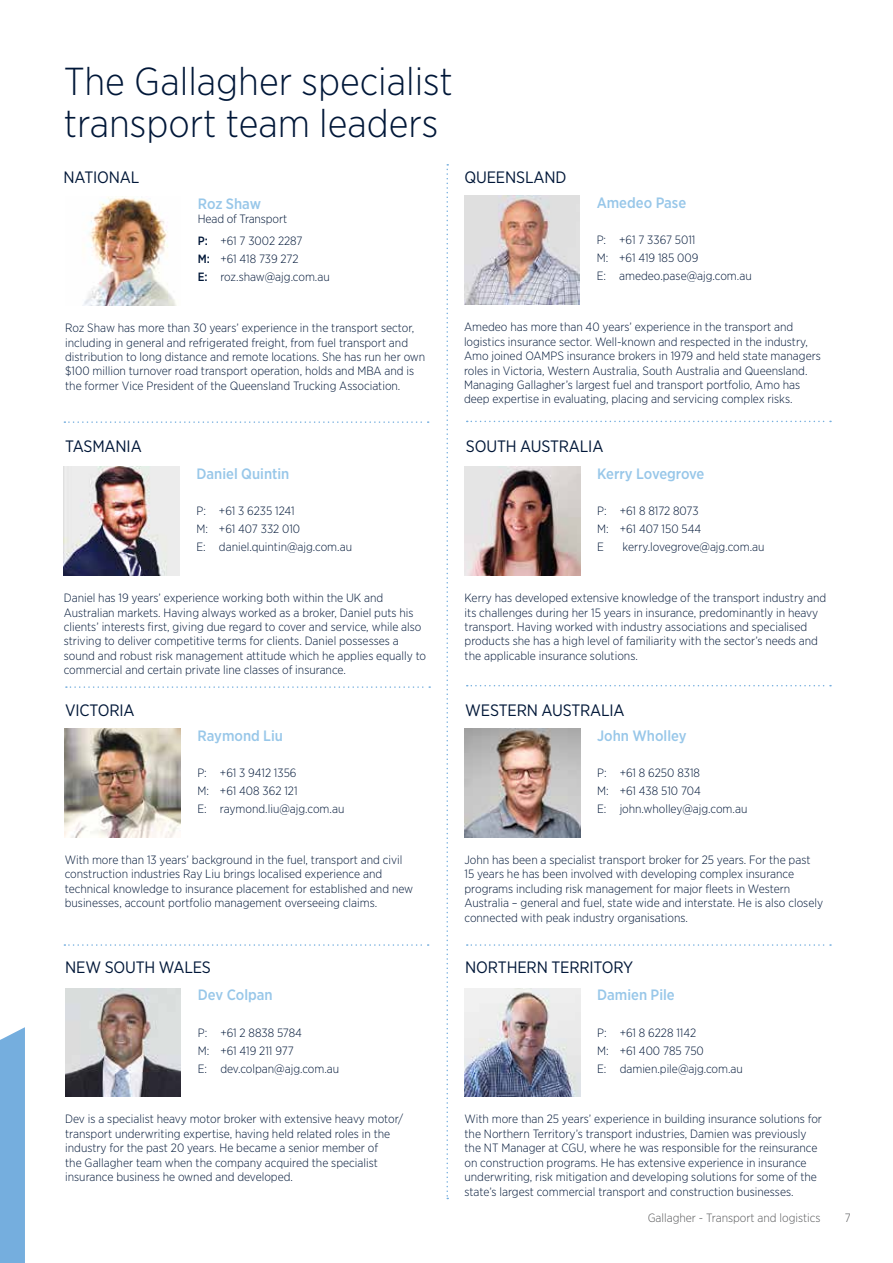
<style>
.page{position:relative;width:893px;height:1263px;background:#fff}
.page>*{position:absolute;margin:0;border:0;box-sizing:border-box;transform-origin:0 0}
.t1{font:300 39px/42px "Gotham Narrow";color:#001738}
.t2{font:16.5px "Gotham Narrow";letter-spacing:-.01em;color:#001738}
.t3{font:500 15px "Gotham Narrow";color:#98c7e9}
.t4{font:300 12px/14.4px "Gotham Narrow";color:#001738}
.t5{font:300 12px "Gotham Narrow";color:#58595b}
.s1{font-weight:500}
</style>
<div class="page">
<div style="left:0;top:1027px;width:25px;height:236px;background:#75aede"></div>
<img style="left:82px;top:197px;width:95px;height:109px">
<img style="left:464px;top:196px;width:116px;height:109px">
<img style="left:65px;top:729px;width:115px;height:108px">
<img style="left:65px;top:988px;width:116px;height:109px">
<svg style="left:446px;top:164px;width:2px;height:1035px"></svg>
<svg style="left:64px;top:421px;width:365px;height:2px"></svg>
<svg style="left:66px;top:686px;width:364px;height:2px"></svg>
<svg style="left:64px;top:944px;width:365px;height:2px"></svg>
<img style="left:464px;top:729px;width:116px;height:108px">
<img style="left:464px;top:988px;width:116px;height:109px">
<img style="left:64px;top:467px;width:115px;height:109px">
<img style="left:465px;top:467px;width:115px;height:109px">
<svg style="left:467px;top:685px;width:364px;height:1px"></svg>
<svg style="left:467px;top:944px;width:364px;height:2px"></svg>
<svg style="left:467px;top:421px;width:364px;height:1px"></svg>
<h1 class="t1" style="left:64px;top:59px;width:391px">The Gallagher specialist transport team leaders</h1>
<h2 class="t2" style="left:64px;top:167px;width:77px">NATIONAL</h2>
<h2 class="t2" style="left:464px;top:167px;width:103px">QUEENSLAND</h2>
<p class="t3" style="left:198px;top:194px;width:65px">Roz Shaw</p>
<p class="t4" style="left:198px;top:208px;width:106px;line-height:22.2px">Head of Transport<br><span class="s1">P:</span> +61 7 3002 2287</p>
<p class="t4" style="left:198px;top:250px;width:133px;line-height:18px"><span class="s1">M:</span> +61 418 739 272<br><span class="s1">E:</span> roz.shaw@ajg.com.au</p>
<p class="t3" style="left:597px;top:193px;width:91px">Amedeo Pase</p>
<p class="t4" style="left:597px;top:230px;width:157px;line-height:18px">P: +61 7 3367 5011<br>M: +61 419 185 009<br>E: amedeo.pase@ajg.com.au</p>
<p class="t4" style="left:65px;top:321px;width:362px">Roz Shaw has more than 30 years’ experience in the transport sector, including in general and refrigerated freight, from fuel transport and distribution to long distance and remote locations. She has run her own $100 million turnover road transport operation, holds and MBA and is the former Vice President of the Queensland Trucking Association.</p>
<p class="t4" style="left:464px;top:320px;width:358px">Amedeo has more than 40 years’ experience in the transport and logistics insurance sector. Well-known and respected in the industry, Amo joined OAMPS insurance brokers in 1979 and held state managers roles in Victoria, Western Australia, South Australia and Queensland.<br>Managing Gallagher’s largest fuel and transport portfolio, Amo has deep expertise in evaluating, placing and servicing complex risks.</p>
<h2 class="t2" style="left:65px;top:436px;width:78px">TASMANIA</h2>
<h2 class="t2" style="left:466px;top:436px;width:139px">SOUTH AUSTRALIA</h2>
<p class="t3" style="left:196px;top:464px;width:95px">Daniel Quintin</p>
<p class="t4" style="left:196px;top:502px;width:157px;line-height:18px">P: +61 3 6235 1241<br>M: +61 407 332 010<br>E: daniel.quintin@ajg.com.au</p>
<p class="t4" style="left:64px;top:590px;width:364px">Daniel has 19 years’ experience working both within the UK and Australian markets. Having always worked as a broker, Daniel puts his clients’ interests first, giving due regard to cover and service, while also striving to deliver competitive terms for clients. Daniel possesses a sound and robust risk management attitude which he applies equally to commercial and certain private line classes of insurance.</p>
<p class="t3" style="left:597px;top:464px;width:109px">Kerry Lovegrove</p>
<p class="t4" style="left:597px;top:502px;width:106px;line-height:18px">P: +61 8 8172 8073<br>M: +61 407 150 544<br>E</p>
<p class="t4" style="left:623px;top:540px;width:143px">kerry.lovegrove@ajg.com.au</p>
<p class="t4" style="left:465px;top:590px;width:363px">Kerry has developed extensive knowledge of the transport industry and its challenges during her 15 years in insurance, predominantly in heavy transport. Having worked with industry associations and specialised products she has a high level of familiarity with the sector’s needs and the applicable insurance solutions.</p>
<h2 class="t2" style="left:65px;top:700px;width:71px">VICTORIA</h2>
<h2 class="t2" style="left:465px;top:700px;width:161px">WESTERN AUSTRALIA</h2>
<p class="t3" style="left:197px;top:726px;width:87px">Raymond Liu</p>
<p class="t4" style="left:197px;top:764px;width:148px;line-height:18px">P: +61 3 9412 1356<br>M: +61 408 362 121<br>E: raymond.liu@ajg.com.au</p>
<p class="t4" style="left:65px;top:852px;width:350px">With more than 13 years’ background in the fuel, transport and civil construction industries Ray Liu brings localised experience and technical knowledge to insurance placement for established and new businesses, account portfolio management overseeing claims.</p>
<p class="t3" style="left:597px;top:726px;width:91px">John Wholley</p>
<p class="t4" style="left:597px;top:764px;width:152px;line-height:18px">P: +61 8 6250 8318<br>M: +61 438 510 704<br>E: john.wholley@ajg.com.au</p>
<p class="t4" style="left:464px;top:852px;width:360px">John has been a specialist transport broker for 25 years. For the past 15 years he has been involved with developing complex insurance programs including risk management for major fleets in Western Australia – general and fuel, state wide and interstate. He is also closely connected with peak industry organisations.</p>
<h2 class="t2" style="left:65px;top:957px;width:147px">NEW SOUTH WALES</h2>
<h2 class="t2" style="left:465px;top:957px;width:169px">NORTHERN TERRITORY</h2>
<p class="t3" style="left:198px;top:985px;width:76px">Dev Colpan</p>
<p class="t4" style="left:198px;top:1023px;width:143px;line-height:18px">P: +61 2 8838 5784<br>M: +61 419 211 977<br>E: dev.colpan@ajg.com.au</p>
<p class="t4" style="left:65px;top:1112px;width:340px">Dev is a specialist heavy motor broker with extensive heavy motor/ transport underwriting expertise, having held related roles in the industry for the past 20 years. He became a senior member of<br>the Gallagher team when the company acquired the specialist insurance business he owned and developed.</p>
<p class="t3" style="left:597px;top:985px;width:79px">Damien Pile</p>
<p class="t4" style="left:597px;top:1023px;width:147px;line-height:18px">P: +61 8 6228 1142<br>M: +61 400 785 750<br>E: damien.pile@ajg.com.au</p>
<p class="t4" style="left:464px;top:1112px;width:359px">With more than 25 years’ experience in building insurance solutions for the Northern Territory’s transport industries, Damien was previously the NT Manager at CGU, where he was responsible for the reinsurance on construction programs. He has extensive experience in insurance underwriting, risk mitigation and developing solutions for some of the state’s largest commercial transport and construction businesses.</p>
<p class="t5" style="left:647px;top:1210px;width:175px">Gallagher - Transport and logistics</p>
<p class="t5" style="left:844px;top:1210px;width:8px">7</p>
</div>
